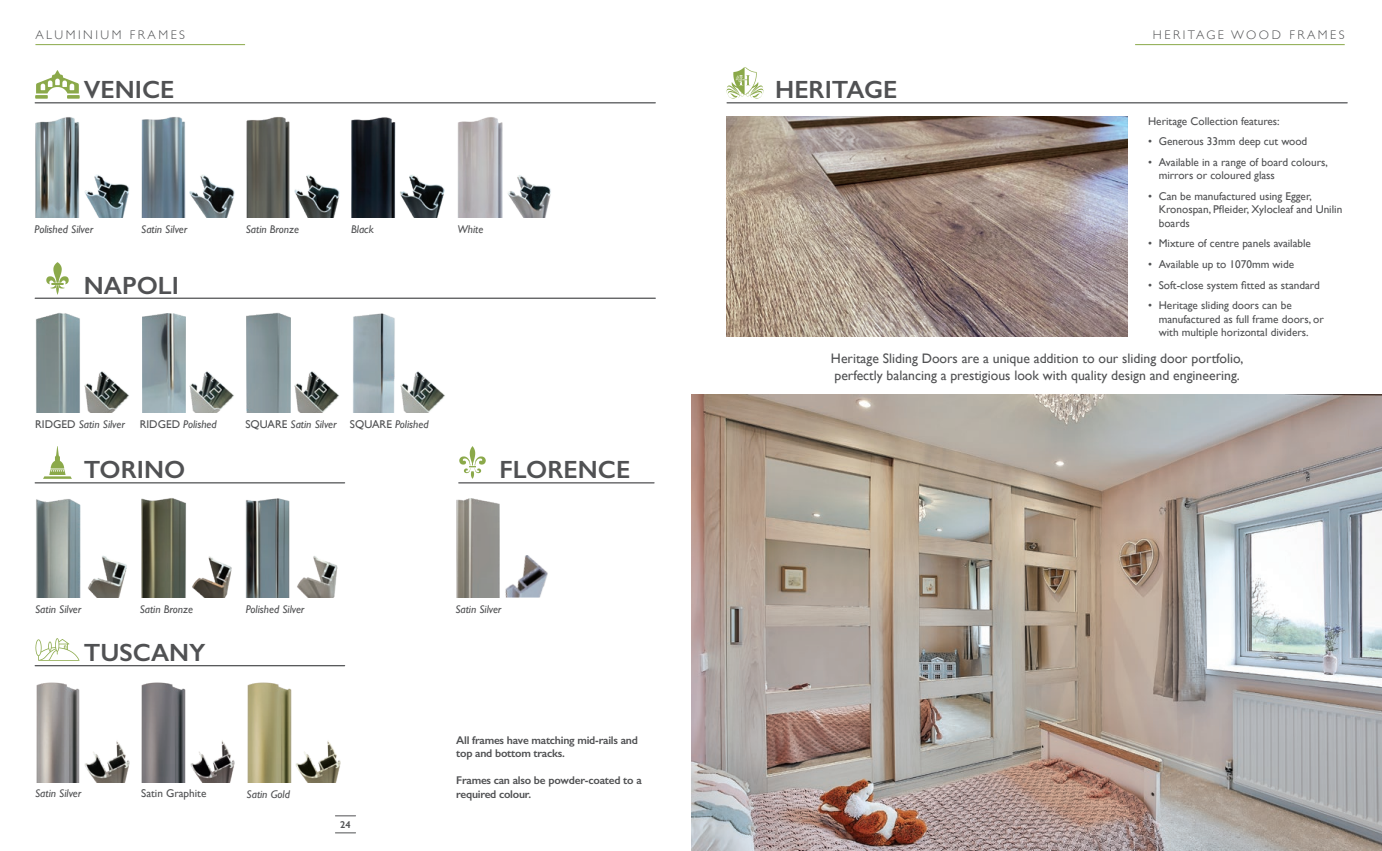
<style>
.page{position:relative;width:1382px;height:851px;background:#fff}
.page>*{position:absolute;margin:0;border:0;box-sizing:border-box;transform-origin:0 0}
.t1{font:600 25px "Gill Sans";color:#505153}
.t2{font:13.75px/16.5px "Gill Sans";color:#505153}
.t3{font:300 12.5px "Gill Sans";letter-spacing:.2em;color:#505153}
.t4{font:11.25px/13.5px "Gill Sans";color:#505153}
.t5{font:italic 11.25px "Gill Sans";color:#505153}
.t6{font:600 11.25px/13.5px "Gill Sans";letter-spacing:-.02em;color:#505153}
.t7{font:600 10px "Gill Sans";color:#505153}
.s1{font-style:normal}
</style>
<div class="page">
<svg style="left:335px;top:815px;width:21px;height:1px"></svg>
<svg style="left:335px;top:832px;width:21px;height:1px"></svg>
<hr style="left:1135px;top:44px;width:210px;height:1px;background:#8ba94a">
<hr style="left:35px;top:44px;width:210px;height:1px;background:#8ba94a">
<img style="left:726px;top:67px;width:37px;height:31px">
<hr style="left:727px;top:102px;width:620px;height:1px;background:#505153">
<img style="left:36px;top:71px;width:44px;height:27px">
<img style="left:44px;top:446px;width:27px;height:32px">
<img style="left:459px;top:446px;width:26px;height:32px">
<img style="left:46px;top:262px;width:23px;height:32px">
<img style="left:36px;top:638px;width:44px;height:22px">
<hr style="left:35px;top:102px;width:620px;height:1px;background:#505153">
<hr style="left:35px;top:482px;width:310px;height:1px;background:#505153">
<hr style="left:459px;top:482px;width:195px;height:1px;background:#505153">
<hr style="left:35px;top:297px;width:620px;height:2px;background:#505153">
<hr style="left:35px;top:665px;width:310px;height:1px;background:#505153">
<img style="left:36px;top:682px;width:44px;height:100px">
<img style="left:247px;top:682px;width:45px;height:100px">
<img style="left:141px;top:682px;width:45px;height:100px">
<img style="left:36px;top:313px;width:44px;height:100px">
<img style="left:246px;top:312px;width:45px;height:101px">
<img style="left:142px;top:313px;width:43px;height:100px">
<img style="left:353px;top:313px;width:42px;height:100px">
<img style="left:36px;top:499px;width:45px;height:99px">
<img style="left:246px;top:117px;width:44px;height:100px">
<img style="left:458px;top:117px;width:45px;height:100px">
<img style="left:246px;top:498px;width:44px;height:100px">
<img style="left:141px;top:117px;width:45px;height:100px">
<img style="left:35px;top:117px;width:45px;height:100px">
<img style="left:141px;top:498px;width:45px;height:100px">
<img style="left:351px;top:117px;width:44px;height:100px">
<img style="left:85px;top:741px;width:44px;height:41px">
<img style="left:190px;top:740px;width:45px;height:42px">
<img style="left:296px;top:741px;width:44px;height:41px">
<img style="left:85px;top:371px;width:44px;height:42px">
<img style="left:295px;top:371px;width:44px;height:42px">
<img style="left:190px;top:371px;width:44px;height:42px">
<img style="left:400px;top:371px;width:45px;height:42px">
<img style="left:88px;top:555px;width:39px;height:43px">
<img style="left:192px;top:556px;width:40px;height:42px">
<img style="left:297px;top:556px;width:40px;height:42px">
<img style="left:295px;top:175px;width:44px;height:42px">
<img style="left:507px;top:175px;width:44px;height:42px">
<img style="left:190px;top:175px;width:45px;height:42px">
<img style="left:85px;top:175px;width:44px;height:42px">
<img style="left:400px;top:175px;width:45px;height:42px">
<img style="left:726px;top:117px;width:402px;height:219px">
<img style="left:691px;top:394px;width:691px;height:456px">
<img style="left:505px;top:555px;width:43px;height:42px">
<img style="left:456px;top:498px;width:44px;height:100px">
<p class="t3" style="left:35px;top:25px;width:151px">ALUMINIUM FRAMES</p>
<p class="t3" style="left:1153px;top:25px;width:193px">HERITAGE WOOD FRAMES</p>
<h1 class="t1" style="left:84px;top:74px;width:92px">VENICE</h1>
<p class="t5" style="left:35px;top:222px;width:60px">Polished Silver</p>
<p class="t5" style="left:141px;top:222px;width:48px">Satin Silver</p>
<p class="t5" style="left:246px;top:222px;width:55px">Satin Bronze</p>
<p class="t5" style="left:457px;top:222px;width:27px">White</p>
<p class="t5" style="left:351px;top:222px;width:24px">Black</p>
<h1 class="t1" style="left:84px;top:270px;width:97px">NAPOLI</h1>
<p class="t5" style="left:140px;top:418px;width:79px"><span class="s1">RIDGED</span> Polished</p>
<p class="t5" style="left:350px;top:418px;width:80px"><span class="s1">SQUARE</span> Polished</p>
<p class="t5" style="left:35px;top:418px;width:91px"><span class="s1">RIDGED</span> Satin Silver</p>
<p class="t5" style="left:245px;top:418px;width:93px"><span class="s1">SQUARE</span> Satin Silver</p>
<h1 class="t1" style="left:84px;top:454px;width:103px">TORINO</h1>
<h1 class="t1" style="left:499px;top:454px;width:132px">FLORENCE</h1>
<p class="t5" style="left:35px;top:603px;width:48px">Satin Silver</p>
<p class="t5" style="left:140px;top:603px;width:55px">Satin Bronze</p>
<p class="t5" style="left:246px;top:603px;width:60px">Polished Silver</p>
<p class="t5" style="left:455px;top:603px;width:48px">Satin Silver</p>
<h1 class="t1" style="left:84px;top:637px;width:123px">TUSCANY</h1>
<p class="t5" style="left:35px;top:787px;width:48px">Satin Silver</p>
<p class="t4" style="left:141px;top:786px;width:67px">Satin Graphite</p>
<p class="t5" style="left:247px;top:787px;width:45px">Satin Gold</p>
<p class="t6" style="left:456px;top:733px;width:183px">All frames have matching mid-rails and top and bottom tracks.</p>
<p class="t6" style="left:456px;top:773px;width:187px">Frames can also be powder-coated to a required colour.</p>
<p class="t7" style="left:340px;top:818px;width:12px">24</p>
<h1 class="t1" style="left:775px;top:74px;width:124px">HERITAGE</h1>
<p class="t4" style="left:1148px;top:114px;width:133px">Heritage Collection features:</p>
<p class="t4" style="left:1148px;top:134px;width:161px">• Generous 33mm deep cut wood</p>
<p class="t4" style="left:1159px;top:155px;width:171px;text-indent:-11px">• Available in a range of board colours, mirrors or coloured glass</p>
<p class="t4" style="left:1159px;top:189px;width:185px;text-indent:-11px">• Can be manufactured using Egger,<br>Kronospan, Pfleider, Xylocleaf and Unilin boards</p>
<p class="t4" style="left:1148px;top:237px;width:164px">• Mixture of centre panels available</p>
<p class="t4" style="left:1148px;top:257px;width:148px">• Available up to 1070mm wide</p>
<p class="t4" style="left:1148px;top:278px;width:173px">• Soft-close system fitted as standard</p>
<p class="t4" style="left:1159px;top:298px;width:167px;text-indent:-11px">• Heritage sliding doors can be manufactured as full frame doors, or with multiple horizontal dividers.</p>
<p class="t2" style="left:831px;top:350px;width:414px">Heritage Sliding Doors are a unique addition to our sliding door portfolio, perfectly balancing a prestigious look with quality design and engineering.</p>
</div>
